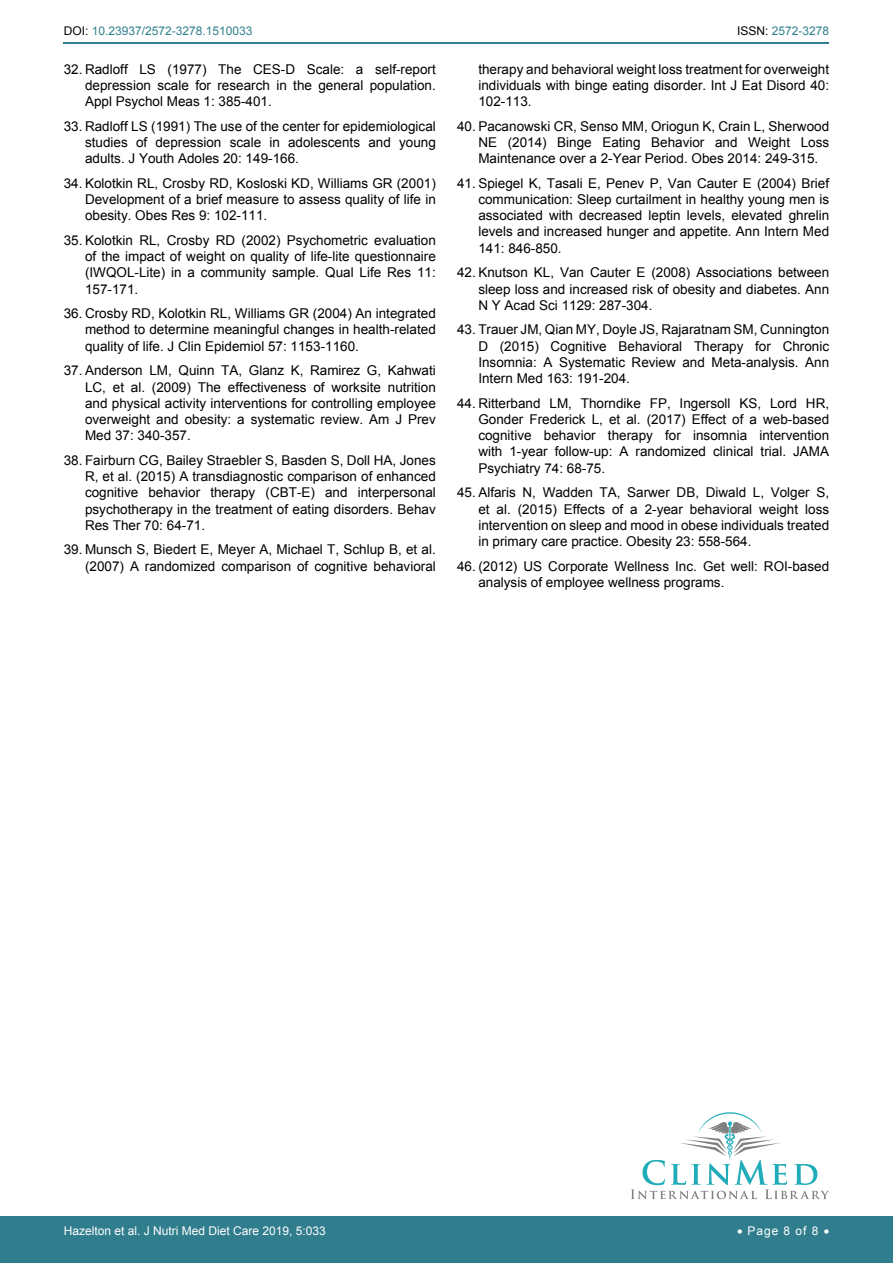
<style>
.page{position:relative;width:893px;height:1263px;background:#fff}
.page>*{position:absolute;margin:0;border:0;box-sizing:border-box;transform-origin:0 0}
.t1{font:13.5px/16.2px "Arial";color:#000;text-align:justify}
.t2{font:12px "Arial";color:#fff}
.t3{font:12px "Arial";color:#30808d}
.s1{color:#000}
</style>
<div class="page">
<hr style="left:64px;top:43px;width:765px;height:1px;background:#30808d">
<div style="left:0;top:1217px;width:893px;height:46px;background:#307d8d"></div>
<svg style="left:631px;top:1112px;width:198px;height:87px"></svg>
<p class="t3" style="left:64px;top:23px;width:190px"><span class="s1">DOI:</span> 10.23937/2572-3278.1510033</p>
<p class="t3" style="left:737px;top:23px;width:94px"><span class="s1">ISSN:</span> 2572-3278</p>
<p class="t1" style="left:85px;top:61px;width:352px;text-indent:-21px">32. Radloff LS (1977) The CES-D Scale: a self-report depression scale for research in the general population.<br>Appl Psychol Meas 1: 385-401.</p>
<p class="t1" style="left:85px;top:118px;width:352px;text-indent:-21px">33. Radloff LS (1991) The use of the center for epidemiological studies of depression scale in adolescents and young adults. J Youth Adoles 20: 149-166.</p>
<p class="t1" style="left:85px;top:175px;width:352px;text-indent:-21px">34. Kolotkin RL, Crosby RD, Kosloski KD, Williams GR (2001)<br>Development of a brief measure to assess quality of life in obesity. Obes Res 9: 102-111.</p>
<p class="t1" style="left:85px;top:232px;width:352px;text-indent:-21px">35. Kolotkin RL, Crosby RD (2002) Psychometric evaluation of the impact of weight on quality of life-lite questionnaire (IWQOL-Lite) in a community sample. Qual Life Res 11:<br>157-171.</p>
<p class="t1" style="left:85px;top:306px;width:352px;text-indent:-21px">36. Crosby RD, Kolotkin RL, Williams GR (2004) An integrated method to determine meaningful changes in health-related quality of life. J Clin Epidemiol 57: 1153-1160.</p>
<p class="t1" style="left:85px;top:363px;width:352px;text-indent:-21px">37. Anderson LM, Quinn TA, Glanz K, Ramirez G, Kahwati LC, et al. (2009) The effectiveness of worksite nutrition and physical activity interventions for controlling employee overweight and obesity: a systematic review. Am J Prev Med 37: 340-357.</p>
<p class="t1" style="left:85px;top:452px;width:352px;text-indent:-21px">38. Fairburn CG, Bailey Straebler S, Basden S, Doll HA, Jones R, et al. (2015) A transdiagnostic comparison of enhanced cognitive behavior therapy (CBT-E) and interpersonal psychotherapy in the treatment of eating disorders. Behav Res Ther 70: 64-71.</p>
<p class="t1" style="left:64px;top:542px;width:374px;text-align:right">39. Munsch S, Biedert E, Meyer A, Michael T, Schlup B, et al. (2007) A randomized comparison of cognitive behavioral</p>
<p class="t1" style="left:478px;top:61px;width:352px">therapy and behavioral weight loss treatment for overweight individuals with binge eating disorder. Int J Eat Disord 40:<br>102-113.</p>
<p class="t1" style="left:478px;top:118px;width:352px;text-indent:-21px">40. Pacanowski CR, Senso MM, Oriogun K, Crain L, Sherwood NE (2014) Binge Eating Behavior and Weight Loss Maintenance over a 2-Year Period. Obes 2014: 249-315.</p>
<p class="t1" style="left:478px;top:175px;width:352px;text-indent:-21px">41. Spiegel K, Tasali E, Penev P, Van Cauter E (2004) Brief communication: Sleep curtailment in healthy young men is associated with decreased leptin levels, elevated ghrelin levels and increased hunger and appetite. Ann Intern Med 141: 846-850.</p>
<p class="t1" style="left:478px;top:265px;width:352px;text-indent:-21px">42. Knutson KL, Van Cauter E (2008) Associations between sleep loss and increased risk of obesity and diabetes. Ann N Y Acad Sci 1129: 287-304.</p>
<p class="t1" style="left:478px;top:322px;width:352px;text-indent:-21px">43. Trauer JM, Qian MY, Doyle JS, Rajaratnam SM, Cunnington D (2015) Cognitive Behavioral Therapy for Chronic Insomnia: A Systematic Review and Meta-analysis. Ann Intern Med 163: 191-204.</p>
<p class="t1" style="left:478px;top:395px;width:352px;text-indent:-21px">44. Ritterband LM, Thorndike FP, Ingersoll KS, Lord HR, Gonder Frederick L, et al. (2017) Effect of a web-based cognitive behavior therapy for insomnia intervention with 1-year follow-up: A randomized clinical trial. JAMA Psychiatry 74: 68-75.</p>
<p class="t1" style="left:478px;top:485px;width:352px;text-indent:-21px">45. Alfaris N, Wadden TA, Sarwer DB, Diwald L, Volger S, et al. (2015) Effects of a 2-year behavioral weight loss intervention on sleep and mood in obese individuals treated in primary care practice. Obesity 23: 558-564.</p>
<p class="t1" style="left:478px;top:558px;width:352px;text-indent:-21px">46. (2012) US Corporate Wellness Inc. Get well: ROI-based analysis of employee wellness programs.</p>
<p class="t2" style="left:64px;top:1223px;width:264px">Hazelton et al. J Nutri Med Diet Care 2019, 5:033</p>
<p class="t2" style="left:737px;top:1223px;width:94px">• Page 8 of 8 •</p>
</div>
